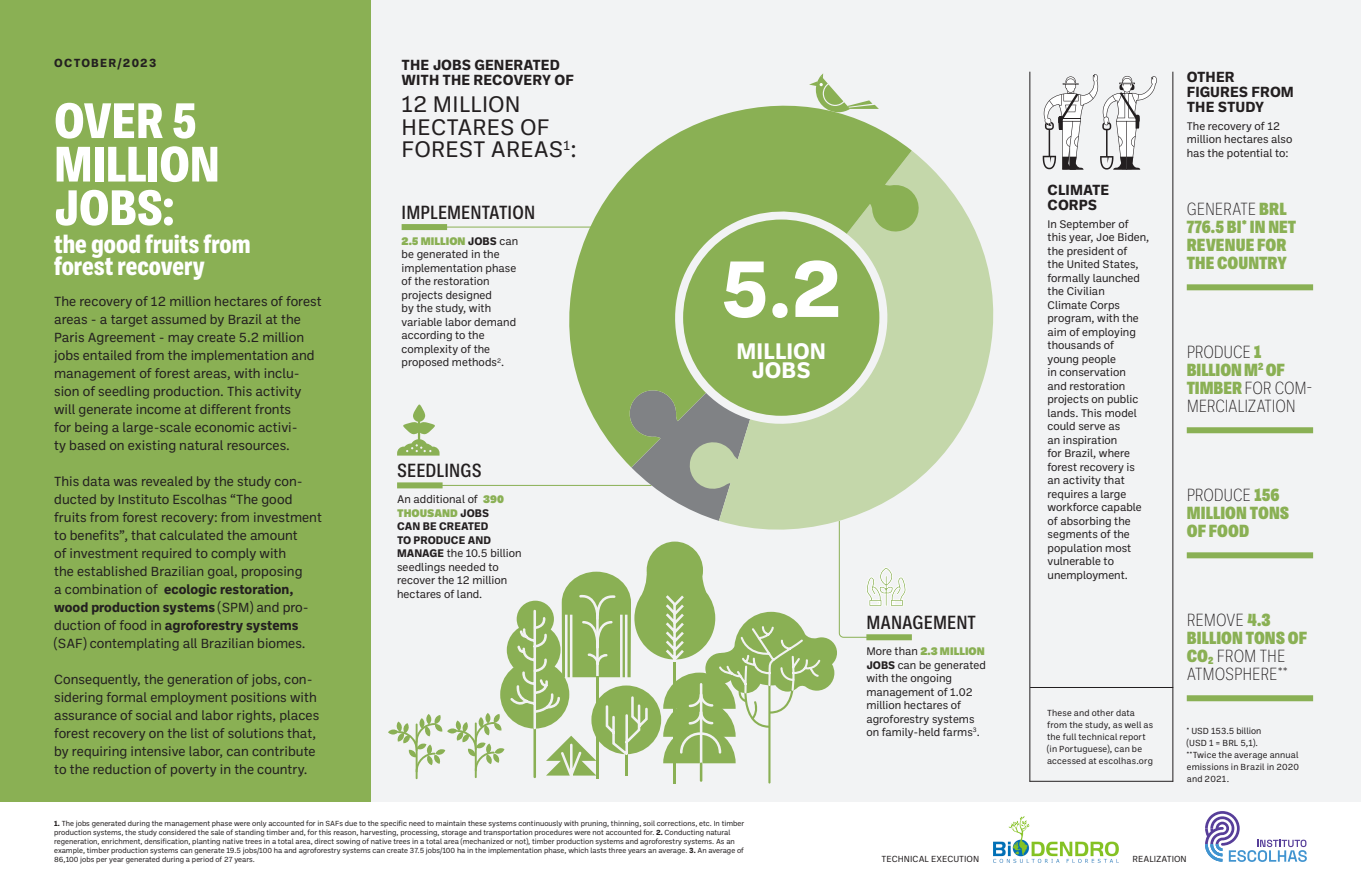
<style>
.page{position:relative;width:1361px;height:893px;background:#fff}
.page>*{position:absolute;margin:0;border:0;box-sizing:border-box;transform-origin:0 0}
.Box_-_Título{font:700 81.45px "Ballinger";color:#fff}
.Principal_-_Título{font:800 51px/43.5px "Ballinger Condensed";letter-spacing:-.005em;color:#fff}
.t1{font:800 25.5px/22.5px "Ballinger Condensed";color:#fff}
.Box_-_Título-2{font:22.95px/22.5px "Ballinger";color:#231f20}
.Box_-_Título-3{font:700 22.95px "Ballinger";color:#fff}
.Infografia_-_Número_G{font:500 19.5px "Ballinger Condensed";letter-spacing:.005em;color:#231f20}
.Infografia_-_número_M{font:200 18px/18px "Ballinger Condensed";letter-spacing:-.015em;color:#231f20}
.Infografia_-_número_M-2{font:900 18px/18px "Ballinger Condensed";letter-spacing:.005em;color:#8ab054}
.Box_-_Título-4{font:700 15px/15px "Ballinger";color:#231f20}
.Principal_-_subtítulo{font:13.5px/18px "Ballinger";color:#231f20}
.Principal_-_chapeu{font:700 12px "Ballinger";letter-spacing:.1em;color:#231f20}
.Box_-_texto{font:11.25px/13.5px "Ballinger";color:#231f20}
.Principal_-_legenda{font:9px/12px "Ballinger";letter-spacing:.015em;color:#231f20;text-align:justify}
.Marginália_-_Crédito{font:9px "Ballinger";color:#231f20}
.t2{font:7.5px/9px "Ballinger";color:#231f20}
.s1{font-weight:700}
.s2{font-weight:900;color:#8ab054}
.s3{font-weight:200;color:#231f20}
</style>
<div class="page">
<div style="left:0;top:0;width:1361px;height:802px;background:#f2f3f4"></div>
<div style="left:0;top:0;width:370px;height:802px;background:#8ab054"></div>
<hr style="left:1172px;top:72px;width:1px;height:710px;background:#231f20">
<hr style="left:1029px;top:72px;width:1px;height:710px;background:#231f20">
<hr style="left:1030px;top:687px;width:143px;height:1px;background:#231f20">
<hr style="left:1029px;top:781px;width:144px;height:1px;background:#231f20">
<div style="left:1186px;top:284px;width:127px;height:6px;background:#8ab054"></div>
<div style="left:1186px;top:427px;width:127px;height:6px;background:#8ab054"></div>
<div style="left:1186px;top:552px;width:127px;height:6px;background:#8ab054"></div>
<div style="left:1186px;top:695px;width:127px;height:6px;background:#8ab054"></div>
<svg style="left:1205px;top:811px;width:101px;height:51px"></svg>
<img style="left:993px;top:816px;width:125px;height:46px">
<svg style="left:1042px;top:74px;width:114px;height:96px"></svg>
<div style="left:402px;top:224px;width:45px;height:6px;background:#8ab054"></div>
<hr style="left:419px;top:227px;width:186px;height:1px;background:#8ab054">
<div style="left:866px;top:634px;width:46px;height:6px;background:#8ab054"></div>
<svg style="left:906px;top:158px;width:88px;height:331px;fill:#c4d7aa"></svg>
<svg style="left:557px;top:105px;width:364px;height:362px;fill:#8ab054"></svg>
<svg style="left:809px;top:73px;width:70px;height:39px"></svg>
<div style="left:683px;top:220px;width:196px;height:196px;background:#8ab054;border-radius:50%"></div>
<svg style="left:388px;top:388px;width:518px;height:395px"></svg>
<p class="Principal_-_chapeu" style="left:54px;top:54px;width:104px">OCTOBER/2023</p>
<p class="Principal_-_Título" style="left:54px;top:99px;width:167px">OVER 5<br>MILLION<br>JOBS:</p>
<p class="t1" style="left:54px;top:233px;width:198px">the good fruits from forest recovery</p>
<p class="Principal_-_subtítulo" style="left:54px;top:291px;width:269px">The recovery of 12 million hectares of forest areas - a target assumed by Brazil at the Paris Agreement - may create 5.2 million jobs entailed from the implementation and management of forest areas, with inclu&shy;sion of seedling production. This activity will generate income at different fronts<br>for being a large-scale economic activi-<br>ty based on existing natural resources.</p>
<p class="Principal_-_subtítulo" style="left:54px;top:471px;width:269px">This data was revealed by the study con&shy;ducted by Instituto Escolhas “The good fruits from forest recovery: from investment to benefits”, that calculated the amount<br>of investment required to comply with<br>the established Brazilian goal, proposing<br>a combination of <span class="s1">ecologic restoration, wood production systems</span> (SPM) and pro&shy;duction of food in <span class="s1">agroforestry systems </span>(SAF) contemplating all Brazilian biomes.</p>
<p class="Principal_-_subtítulo" style="left:54px;top:669px;width:267px">Consequently, the generation of jobs, con&shy;sidering formal employment positions with assurance of social and labor rights, places forest recovery on the list of solutions that, by requiring intensive labor, can contribute to the reduction of poverty in the country.</p>
<p class="Box_-_Título-4" style="left:402px;top:56px;width:160px">THE JOBS GENERATED</p>
<p class="Box_-_Título-4" style="left:402px;top:71px;width:174px">WITH THE RECOVERY OF</p>
<p class="Box_-_Título-2" style="left:402px;top:92px;width:177px">12 MILLION<br>HECTARES OF<br>FOREST AREAS<sup>1</sup>:</p>
<p class="Infografia_-_Número_G" style="left:402px;top:201px;width:135px">IMPLEMENTATION</p>
<p class="Box_-_texto" style="left:402px;top:234px;width:118px"><span class="s2">2.5 MILLION</span> <span class="s1">JOBS</span> can be generated in the implementation phase of the restoration projects designed<br>by the study, with variable labor demand according to the complexity of the proposed methods<sup>2</sup>.</p>
<p class="Infografia_-_Número_G" style="left:397px;top:460px;width:86px">SEEDLINGS</p>
<p class="Box_-_texto" style="left:397px;top:492px;width:126px">An additional of <span class="s2">390<br>THOUSAND</span> <span class="s1">JOBS<br>CAN BE CREATED<br>TO PRODUCE AND<br>MANAGE</span> the 10.5 billion seedlings needed to recover the 12 million hectares of land.</p>
<p class="Box_-_Título" style="left:720px;top:232px;width:123px">5.2</p>
<p class="Box_-_Título-3" style="left:736px;top:335px;width:91px">MILLION</p>
<p class="Box_-_Título-3" style="left:751px;top:354px;width:61px">JOBS</p>
<p class="t2" style="left:54px;top:819px;width:692px"><span class="s1">1.</span> The jobs generated during the management phase were only accounted for in SAFs due to the specific need to maintain these systems continuously with pruning, thinning, soil corrections, etc. In timber production systems, the study considered the sale of standing timber and, for this reason, harvesting, processing, storage and transportation procedures were not accounted for. <span class="s1">2.</span> Conducting natural regeneration, enrichment, densification, planting native trees in a total area, direct sowing of native trees in a total area (mechanized or not), timber production systems and agroforestry systems. As an example, timber production systems can generate 19.5 jobs/100 ha and agroforestry systems can create 37.5 jobs/100 ha in the implementation phase, which lasts three years an average. <span class="s1">3.</span> An average of 86,100 jobs per year generated during a period of 27 years.</p>
<p class="Box_-_Título-4" style="left:1186px;top:68px;width:109px">OTHER<br>FIGURES FROM<br>THE STUDY</p>
<p class="Infografia_-_Número_G" style="left:866px;top:612px;width:111px">MANAGEMENT</p>
<p class="Box_-_texto" style="left:866px;top:644px;width:121px">More than <span class="s2">2.3 MILLION<br></span><span class="s1">JOBS</span> can be generated with the ongoing management of 1.02 million hectares of agroforestry systems on family-held farms<sup>3</sup>.</p>
<p class="Box_-_Título-4" style="left:1047px;top:181px;width:63px">CLIMATE<br>CORPS</p>
<p class="Box_-_texto" style="left:1047px;top:217px;width:103px">In September of this year, Joe Biden, the president of<br>the United States, formally launched the Civilian<br>Climate Corps program, with the aim of employing thousands of<br>young people<br>in conservation<br>and restoration projects on public lands. This model could serve as<br>an inspiration<br>for Brazil, where forest recovery is an activity that requires a large workforce capable of absorbing the segments of the population most vulnerable to unemployment.</p>
<p class="Principal_-_legenda" style="left:1047px;top:706px;width:108px;text-align:left">These and other data from the study, as well as the full technical report (in Portuguese), can be accessed at escolhas.org</p>
<p class="Box_-_texto" style="left:1186px;top:118px;width:107px">The recovery of 12 million hectares also has the potential to:</p>
<p class="Infografia_-_número_M-2" style="left:1186px;top:200px;width:111px"><span class="s3">GENERATE</span> BRL<br>776.5 BI* IN NET<br>REVENUE FOR<br>THE COUNTRY</p>
<p class="Infografia_-_número_M" style="left:1186px;top:343px;width:76px">PRODUCE <span class="s2">1</span></p>
<p class="Infografia_-_número_M" style="left:1186px;top:361px;width:127px"><span class="s2">BILLION M</span><sup>2</sup> <span class="s2">OF<br>TIMBER</span>FOR COM-<br>MERCIALIZATION</p>
<p class="Infografia_-_número_M" style="left:1186px;top:486px;width:94px">PRODUCE <span class="s2">156</span></p>
<p class="Infografia_-_número_M-2" style="left:1186px;top:504px;width:104px">MILLION TONS</p>
<p class="Infografia_-_número_M-2" style="left:1186px;top:522px;width:64px">OF FOOD</p>
<p class="Infografia_-_número_M" style="left:1186px;top:611px;width:122px">REMOVE <span class="s2">4.3<br>BILLION TONS OF<br>CO</span><sub>2</sub> FROM THE<br>ATMOSPHERE**</p>
<p class="Principal_-_legenda" style="left:1186px;top:724px;width:76px">* USD 153.5 billion</p>
<p class="Principal_-_legenda" style="left:1186px;top:736px;width:73px">(USD 1 = BRL 5,1).</p>
<p class="Principal_-_legenda" style="left:1186px;top:748px;width:114px">**Twice the average annual emissions in Brazil in 2020 and 2021.</p>
<p class="Marginália_-_Crédito" style="left:881px;top:853px;width:99px">TECHNICAL EXECUTION</p>
<p class="Marginália_-_Crédito" style="left:1132px;top:853px;width:56px">REALIZATION</p>
</div>
